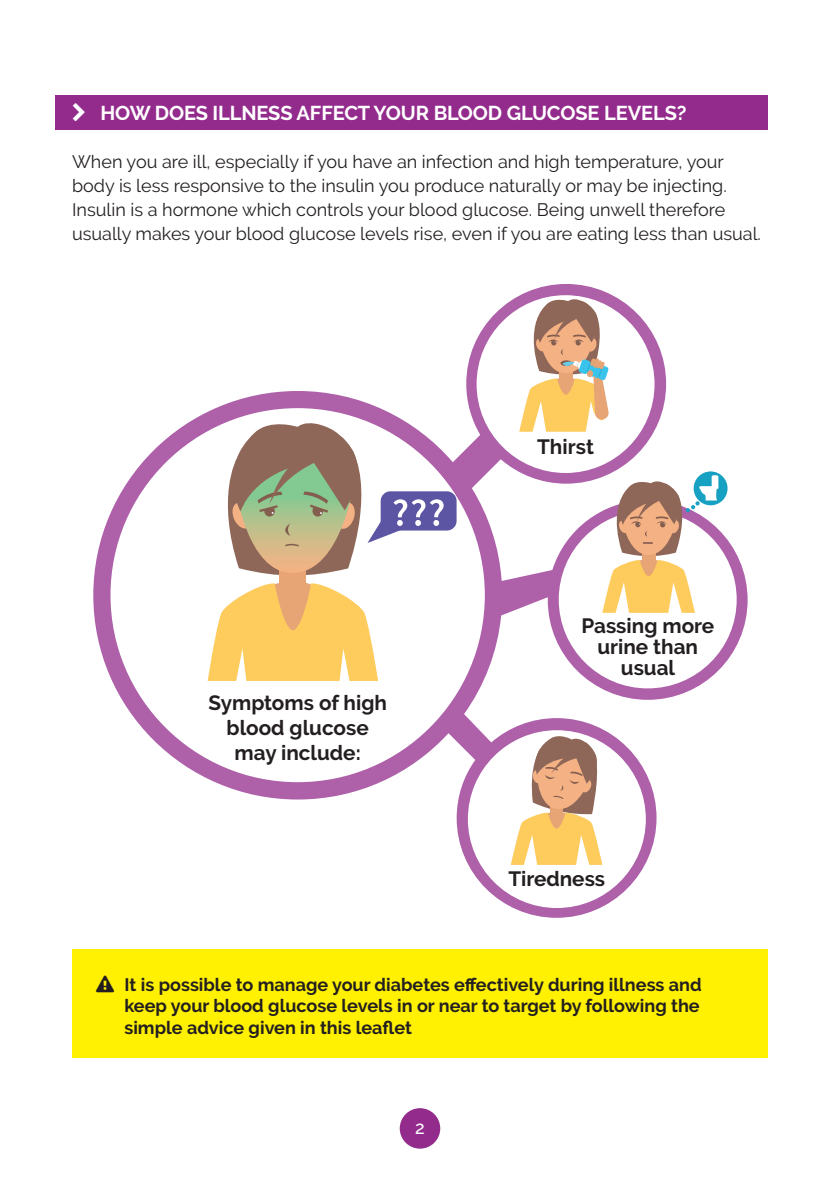
<style>
.page{position:relative;width:840px;height:1191px;background:#fff}
.page>*{position:absolute;margin:0;border:0;box-sizing:border-box;transform-origin:0 0}
.t1{font:700 20.6px/20.6px "Raleway";color:#231f20;text-align:center}
.t2{font:700 20px "Raleway";letter-spacing:-.005em;color:#fff}
.t3{font:18px/24px "Raleway";color:#231f20}
.t4{font:700 18px/21.6px "Raleway";color:#231f20;text-align:justify}
.t5{font:500 18px "Raleway";color:#fff}
</style>
<div class="page">
<svg style="left:93px;top:294px;width:654px;height:623px"></svg>
<div style="left:110px;top:408px;width:374px;height:374px;background:#fff;border-radius:50%"></div>
<div style="left:476px;top:295px;width:178px;height:178px;background:#fff;border-radius:50%"></div>
<div style="left:558px;top:510px;width:178px;height:178px;background:#fff;border-radius:50%"></div>
<div style="left:467px;top:730px;width:178px;height:178px;background:#fff;border-radius:50%"></div>
<div style="left:380px;top:491px;width:76px;height:39px;background:#5c55a4;border-radius:10px"></div>
<div style="left:693px;top:471px;width:34px;height:34px;background:#16a1c3;border-radius:50%"></div>
<div style="left:711px;top:475px;width:7px;height:13px;background:#fff;border-radius:2px"></div>
<hr style="left:698px;top:486px;width:20px;height:3px;background:#fff">
<svg style="left:602px;top:462px;width:114px;height:151px"></svg>
<svg style="left:519px;top:284px;width:91px;height:148px"></svg>
<svg style="left:586px;top:370px;width:7px;height:7px"></svg>
<svg style="left:510px;top:722px;width:98px;height:143px"></svg>
<svg style="left:202px;top:420px;width:241px;height:260px"></svg>
<div style="left:55px;top:96px;width:712px;height:34px;background:#932b8d"></div>
<div style="left:72px;top:949px;width:695px;height:108px;background:#fff101"></div>
<div style="left:399px;top:1108px;width:41px;height:40px;background:#932b8d;border-radius:50%"></div>
<p class="t2" style="left:100px;top:102px;width:587px">HOW DOES ILLNESS AFFECT YOUR BLOOD GLUCOSE LEVELS?</p>
<p class="t3" style="left:72px;top:150px;width:690px">When you are ill, especially if you have an infection and high temperature, your body is less responsive to the insulin you produce naturally or may be injecting.<br>Insulin is a hormone which controls your blood glucose. Being unwell therefore usually makes your blood glucose levels rise, even if you are eating less than usual.</p>
<p class="t1" style="left:537px;top:436px;width:58px">Thirst</p>
<p class="t1" style="left:208px;top:690px;width:180px;line-height:24.8px">Symptoms of high blood glucose may include:</p>
<p class="t1" style="left:581px;top:616px;width:134px">Passing more urine than usual</p>
<p class="t1" style="left:508px;top:868px;width:98px">Tiredness</p>
<p class="t4" style="left:124px;top:973px;width:578px">It is possible to manage your diabetes effectively during illness and keep your blood glucose levels in or near to target by following the simple advice given in this leaflet</p>
<p class="t5" style="left:415px;top:1117px;width:11px">2</p>
</div>
